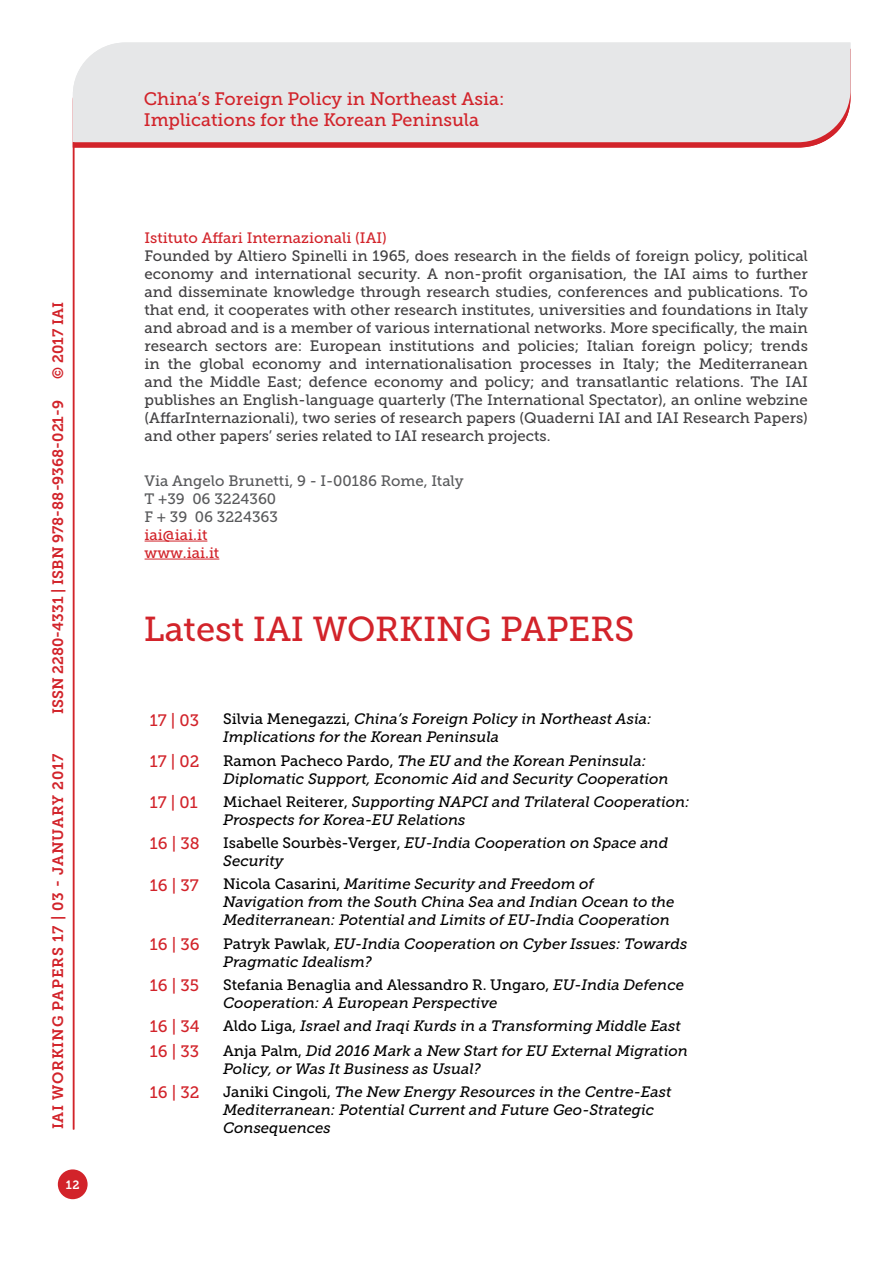
<style>
.page{position:relative;width:893px;height:1263px;background:#fff}
.page>*{position:absolute;margin:0;border:0;box-sizing:border-box;transform-origin:0 0}
.t1{font:34.5px "Museo Slab 500";color:#d2232a}
.t2{font:18px/21.6px "Museo Slab 500";color:#d2232a}
.t3{font:16.5px "Museo Slab 500";color:#d2232a}
.t4{font:italic 15px/18px "Museo Slab 500";color:#000}
.t5{font:15px/18px "Museo Slab 500";color:#414042;text-align:justify}
.t6{font:15px/18px "Museo Slab 500";color:#58595b}
.t7{font:15px/18px "Museo Slab 500";color:#d2232a}
.t8{font:15px "Museo Slab 700";color:#d2232a}
.t9{font:15px "Museo Slab 700";letter-spacing:.05em;color:#d2232a}
.t10{font:12px "Museo Slab 700";color:#fff}
.s1{font-style:normal}
</style>
<div class="page">
<div style="left:58px;top:1169px;width:30px;height:30px;background:#d2232a;border-radius:50%"></div>
<svg style="left:74px;top:142px;width:749px;height:6px;background:#d4343a"></svg>
<div style="left:73px;top:43px;width:777px;height:99px;background:#e6e7e8"></div>
<hr style="left:145px;top:541px;width:62px;height:1px;background:#d2232a">
<hr style="left:145px;top:559px;width:74px;height:1px;background:#d2232a">
<hr style="left:73px;top:142px;width:1px;height:987px;background:#d2232a">
<p class="t8" style="left:50px;top:379px;width:78px;rotate:-90deg">© 2017 IAI</p>
<p class="t8" style="left:49px;top:714px;width:316px;rotate:-90deg">ISSN 2280-4331 | ISBN 978-88-9368-021-9</p>
<p class="t9" style="left:50px;top:1129px;width:377px;rotate:-90deg">IAI WORKING PAPERS 17 | 03 - JANUARY 2017</p>
<p class="t10" style="left:66px;top:1178px;width:15px">12</p>
<p class="t2" style="left:144px;top:88px;width:362px">China’s Foreign Policy in Northeast Asia:<br>Implications for the Korean Peninsula</p>
<p class="t2" style="left:354px;top:109px;width:11px">e</p>
<p class="t7" style="left:145px;top:229px;width:244px">Istituto Affari Internazionali (IAI)</p>
<p class="t5" style="left:145px;top:247px;width:665px">Founded by Altiero Spinelli in 1965, does research in the fields of foreign policy, political economy and international security. A non-profit organisation, the IAI aims to further and disseminate knowledge through research studies, conferences and publications. To that end, it cooperates with other research institutes, universities and foundations in Italy and abroad and is a member of various international networks. More specifically, the main research sectors are: European institutions and policies; Italian foreign policy; trends in the global economy and internationalisation processes in Italy; the Mediterranean and the Middle East; defence economy and policy; and transatlantic relations. The IAI publishes an English-language quarterly (The International Spectator), an online webzine (AffarInternazionali), two series of research papers (Quaderni IAI and IAI Research Papers) and other papers’ series related to IAI research projects.</p>
<p class="t6" style="left:145px;top:471px;width:321px">Via Angelo Brunetti, 9 - I-00186 Rome, Italy<br>T +39 06 3224360<br>F + 39 06 3224363</p>
<p class="t7" style="left:145px;top:525px;width:76px">iai@iai.it www.iai.it</p>
<h1 class="t1" style="left:144px;top:610px;width:492px">Latest IAI WORKING PAPERS</h1>
<p class="t3" style="left:150px;top:711px;width:51px">17 | 03</p>
<p class="t4" style="left:223px;top:710px;width:430px"><span class="s1">Silvia Menegazzi,</span> China’s Foreign Policy in Northeast Asia:<br>Implications for the Korean Peninsula</p>
<p class="t3" style="left:150px;top:752px;width:51px">17 | 02</p>
<p class="t4" style="left:223px;top:752px;width:447px"><span class="s1">Ramon Pacheco Pardo,</span> The EU and the Korean Peninsula:<br>Diplomatic Support, Economic Aid and Security Cooperation</p>
<p class="t3" style="left:150px;top:793px;width:49px">17 | 01</p>
<p class="t4" style="left:223px;top:793px;width:468px"><span class="s1">Michael Reiterer,</span> Supporting NAPCI and Trilateral Cooperation:<br>Prospects for Korea-EU Relations</p>
<p class="t3" style="left:150px;top:834px;width:51px">16 | 38</p>
<p class="t4" style="left:223px;top:834px;width:447px"><span class="s1">Isabelle Sourbès-Verger,</span> EU-India Cooperation on Space and<br>Security</p>
<p class="t3" style="left:150px;top:876px;width:50px">16 | 37</p>
<p class="t4" style="left:223px;top:875px;width:453px"><span class="s1">Nicola Casarini,</span> Maritime Security and Freedom of<br>Navigation from the South China Sea and Indian Ocean to the<br>Mediterranean: Potential and Limits of EU-India Cooperation</p>
<p class="t3" style="left:150px;top:935px;width:51px">16 | 36</p>
<p class="t4" style="left:223px;top:935px;width:466px"><span class="s1">Patryk Pawlak,</span> EU-India Cooperation on Cyber Issues: Towards<br>Pragmatic Idealism?</p>
<p class="t3" style="left:150px;top:976px;width:51px">16 | 35</p>
<p class="t4" style="left:223px;top:976px;width:462px"><span class="s1">Stefania Benaglia and Alessandro R. Ungaro,</span> EU-India Defence<br>Cooperation: A European Perspective</p>
<p class="t3" style="left:150px;top:1017px;width:51px">16 | 34</p>
<p class="t4" style="left:223px;top:1017px;width:459px"><span class="s1">Aldo Liga,</span> Israel and Iraqi Kurds in a Transforming Middle East</p>
<p class="t3" style="left:150px;top:1042px;width:51px">16 | 33</p>
<p class="t4" style="left:223px;top:1041px;width:466px"><span class="s1">Anja Palm,</span> Did 2016 Mark a New Start for EU External Migration<br>Policy, or Was It Business as Usual?</p>
<p class="t3" style="left:150px;top:1083px;width:51px">16 | 32</p>
<p class="t4" style="left:223px;top:1083px;width:450px"><span class="s1">Janiki Cingoli,</span> The New Energy Resources in the Centre-East<br>Mediterranean: Potential Current and Future Geo-Strategic<br>Consequences</p>
</div>
